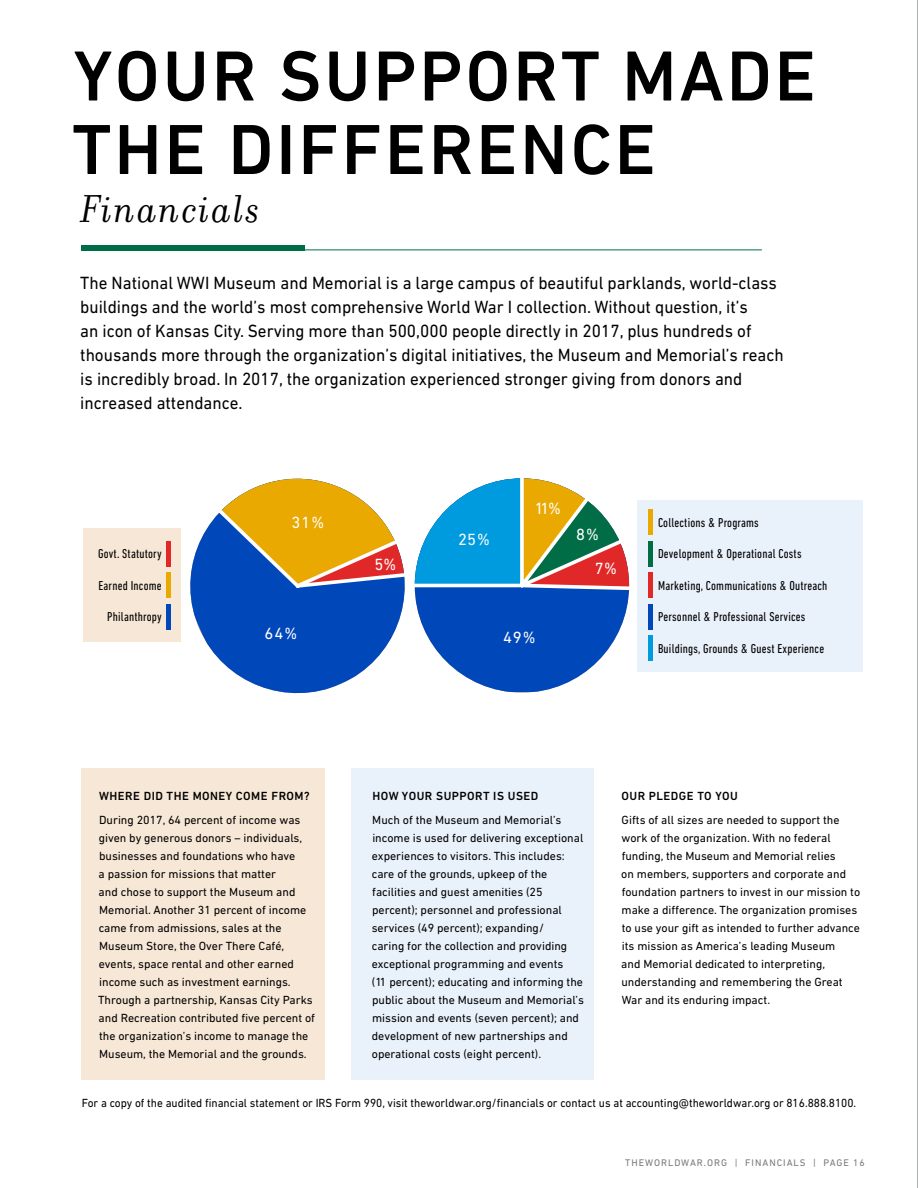
<style>
.page{position:relative;width:918px;height:1188px;background:#fff}
.page>*{position:absolute;margin:0;border:0;box-sizing:border-box;transform-origin:0 0}
.t1{font:500 72px/73.5px "DIN Next LT Pro";letter-spacing:.04em;color:#000}
.t2{font:italic 42px "Filosofia";letter-spacing:.04em;color:#000}
.t3{font:18px/24px "DIN Next LT Pro";color:#000;scale:.95 1}
.t4{font:16.5px/34.5px "DIN Next LT Pro";letter-spacing:.06em;color:#fff}
.t5{font:condensed 13.2px "DIN Next LT Pro";letter-spacing:.015em;color:#000}
.t6{font:12px/18px "DIN Next LT Pro";color:#000}
.t7{font:12px "DIN Next LT Pro";color:#000;scale:.95 1}
.t8{font:500 12px "DIN Next LT Pro";letter-spacing:.04em;color:#000}
.t9{font:9.75px "DIN Next LT Pro";letter-spacing:.1em;color:#77787b}
</style>
<div class="page">
<hr style="left:917px;top:0;width:1px;height:1188px;background:#939598">
<div style="left:415px;top:478px;width:214px;height:214px;background:#0047ba;border-radius:107px"></div>
<svg style="left:176px;top:525px;width:243px;height:169px;fill:#0047ba"></svg>
<svg style="left:209px;top:478px;width:429px;height:114px"></svg>
<div style="left:83px;top:528px;width:98px;height:113px;background:#f7e7d6"></div>
<div style="left:638px;top:500px;width:225px;height:172px;background:#e9f1fa"></div>
<div style="left:351px;top:769px;width:243px;height:311px;background:#e9f1fa"></div>
<div style="left:82px;top:769px;width:243px;height:311px;background:#f7e7d6"></div>
<hr style="left:81px;top:250px;width:681px;height:1px;background:#006d47">
<div style="left:81px;top:245px;width:224px;height:5px;background:#006d47"></div>
<div style="left:648px;top:510px;width:5px;height:25px;background:#eaa900"></div>
<div style="left:648px;top:541px;width:5px;height:25px;background:#006d47"></div>
<div style="left:166px;top:541px;width:5px;height:25px;background:#e12828"></div>
<div style="left:648px;top:573px;width:5px;height:25px;background:#e12828"></div>
<div style="left:166px;top:573px;width:5px;height:25px;background:#eaa900"></div>
<div style="left:648px;top:604px;width:5px;height:25px;background:#0047ba"></div>
<div style="left:166px;top:604px;width:5px;height:25px;background:#0047ba"></div>
<div style="left:648px;top:635px;width:5px;height:26px;background:#009ade"></div>
<h1 class="t1" style="left:72px;top:39px;width:745px">YOUR SUPPORT MADE<br>THE DIFFERENCE</h1>
<h2 class="t2" style="left:81px;top:186px;width:181px">Financials</h2>
<p class="t3" style="left:80px;top:271px;width:742px">The National WWI Museum and Memorial is a large campus of beautiful parklands, world-class buildings and the world’s most comprehensive World War I collection. Without question, it’s<br>an icon of Kansas City. Serving more than 500,000 people directly in 2017, plus hundreds of thousands more through the organization’s digital initiatives, the Museum and Memorial’s reach is incredibly broad. In 2017, the organization experienced stronger giving from donors and increased attendance.</p>
<h3 class="t4" style="left:535px;top:491px;width:28px">11%</h3>
<h3 class="t4" style="left:291px;top:505px;width:34px">31%</h3>
<p class="t5" style="left:658px;top:515px;width:102px">Collections &amp; Programs</p>
<h3 class="t4" style="left:595px;top:517px;width:24px;text-indent:-18px">8%<br>7%</h3>
<h3 class="t4" style="left:458px;top:522px;width:34px">25%</h3>
<p class="t5" style="left:98px;top:547px;width:65px">Govt. Statutory</p>
<p class="t5" style="left:658px;top:547px;width:145px">Development &amp; Operational Costs</p>
<p class="t5" style="left:99px;top:578px;width:65px">Earned Income</p>
<p class="t5" style="left:658px;top:578px;width:171px">Marketing, Communications &amp; Outreach</p>
<p class="t5" style="left:107px;top:609px;width:56px">Philanthropy</p>
<p class="t5" style="left:658px;top:609px;width:149px">Personnel &amp; Professional Services</p>
<p class="t5" style="left:658px;top:641px;width:168px">Buildings, Grounds &amp; Guest Experience</p>
<h3 class="t4" style="left:375px;top:547px;width:23px">5%</h3>
<h3 class="t4" style="left:264px;top:616px;width:34px">64%</h3>
<h3 class="t4" style="left:503px;top:620px;width:34px">49%</h3>
<p class="t8" style="left:99px;top:789px;width:212px">WHERE DID THE MONEY COME FROM?</p>
<p class="t6" style="left:98px;top:811px;width:218px">During 2017, 64 percent of income was given by generous donors – individuals, businesses and foundations who have<br>a passion for missions that matter<br>and chose to support the Museum and Memorial. Another 31 percent of income came from admissions, sales at the Museum Store, the Over There Café, events, space rental and other earned income such as investment earnings.<br>Through a partnership, Kansas City Parks and Recreation contributed five percent of the organization’s income to manage the Museum, the Memorial and the grounds.</p>
<p class="t8" style="left:372px;top:789px;width:167px">HOW YOUR SUPPORT IS USED</p>
<p class="t6" style="left:372px;top:811px;width:214px">Much of the Museum and Memorial’s income is used for delivering exceptional experiences to visitors. This includes: care of the grounds, upkeep of the facilities and guest amenities (25 percent); personnel and professional services (49 percent); expanding/<br>caring for the collection and providing exceptional programming and events<br>(11 percent); educating and informing the public about the Museum and Memorial’s mission and events (seven percent); and development of new partnerships and operational costs (eight percent).</p>
<p class="t8" style="left:622px;top:789px;width:118px">OUR PLEDGE TO YOU</p>
<p class="t6" style="left:621px;top:811px;width:241px">Gifts of all sizes are needed to support the work of the organization. With no federal funding, the Museum and Memorial relies<br>on members, supporters and corporate and foundation partners to invest in our mission to make a difference. The organization promises to use your gift as intended to further advance its mission as America’s leading Museum<br>and Memorial dedicated to interpreting, understanding and remembering the Great War and its enduring impact.</p>
<p class="t7" style="left:82px;top:1096px;width:817px">For a copy of the audited financial statement or IRS Form 990, visit theworldwar.org/financials or contact us at accounting@theworldwar.org or 816.888.8100.</p>
<p class="t9" style="left:625px;top:1157px;width:241px">THEWORLDWAR.ORG | FINANCIALS | PAGE 16</p>
</div>
